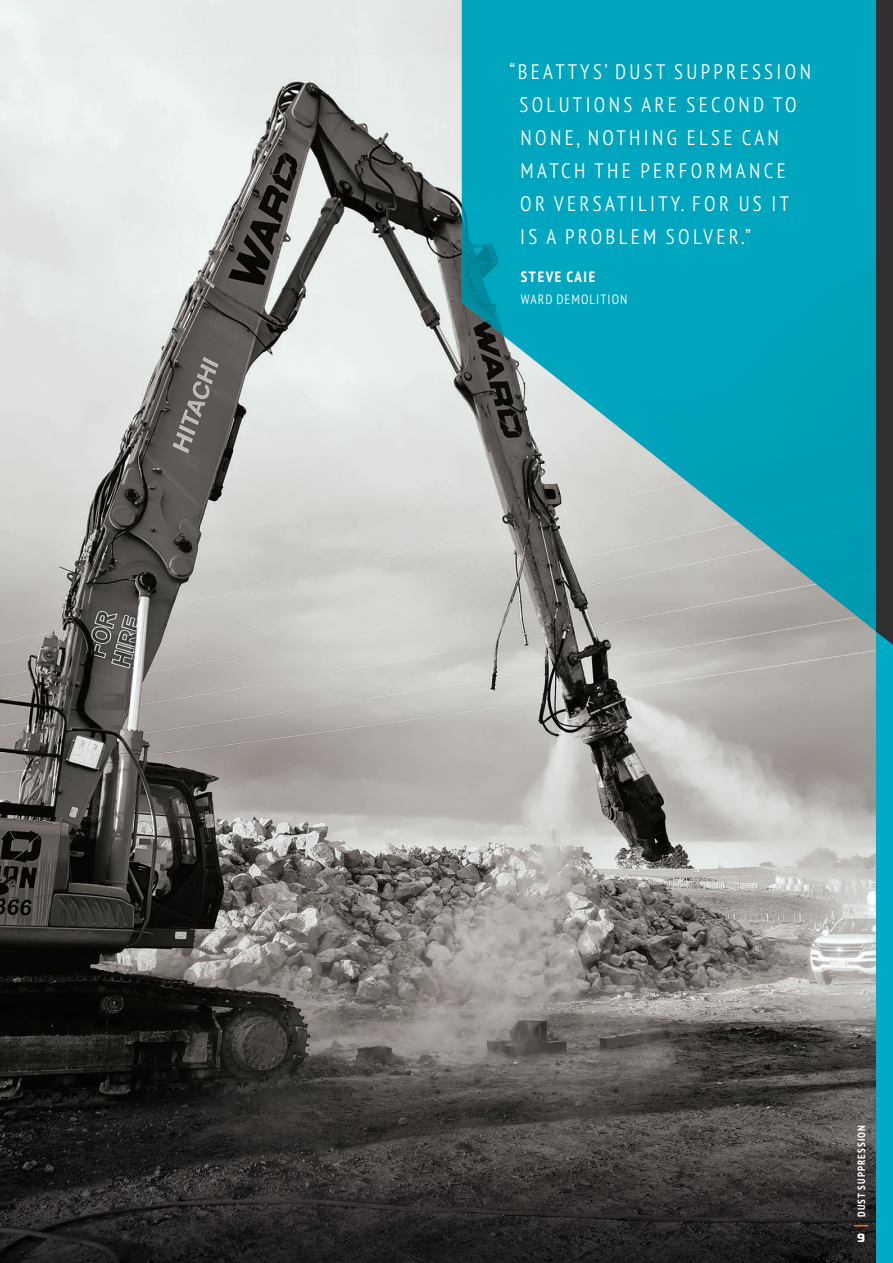
<style>
.page{position:relative;width:893px;height:1263px;background:#fff}
.page>*{position:absolute;margin:0;border:0;box-sizing:border-box;transform-origin:0 0}
.t1{font:300 condensed 21px/33px "PT Sans Pro";letter-spacing:.16em;color:#fff}
.Quote_author{font:700 condensed 15px "PT Sans Pro";letter-spacing:.11em;color:#fff}
.Quote_author-2{font:300 condensed 13.5px "PT Sans Pro";letter-spacing:.08em;color:#fff}
.t2{font:700 12px "Magistral";color:#fff}
.t3{font:700 condensed 10.5px "PT Sans Pro";letter-spacing:.11em;color:#fff}
</style>
<div class="page">
<img style="left:0;top:0;width:876px;height:979px">
<svg style="left:462px;top:0;width:414px;height:654px;background:#30a5b5"></svg>
<svg style="left:0;top:979px;width:876px;height:284px;background:#403c3a"></svg>
<svg style="left:854px;top:1225px;width:14px;height:1px"></svg>
<div style="left:876px;top:0;width:17px;height:1263px;background:#312f30"></div>
<div style="left:876px;top:631px;width:17px;height:632px;background:#00abc5"></div>
<p class="t1" style="left:519px;top:54px;width:293px;text-indent:-10px">“BEATTYS’ DUST SUPPRESSION<br>SOLUTIONS ARE SECOND TO<br>NONE, NOTHING ELSE CAN<br>MATCH THE PERFORMANCE<br>OR VERSATILITY. FOR US IT<br>IS A PROBLEM SOLVER.”</p>
<p class="Quote_author" style="left:521px;top:267px;width:76px">STEVE CAIE</p>
<p class="Quote_author-2" style="left:521px;top:291px;width:108px">WARD DEMOLITION</p>
<p class="t3" style="left:854px;top:1217px;width:93px;rotate:-90deg">DUST SUPPRESSION</p>
<p class="t2" style="left:857px;top:1230px;width:9px">9</p>
</div>
